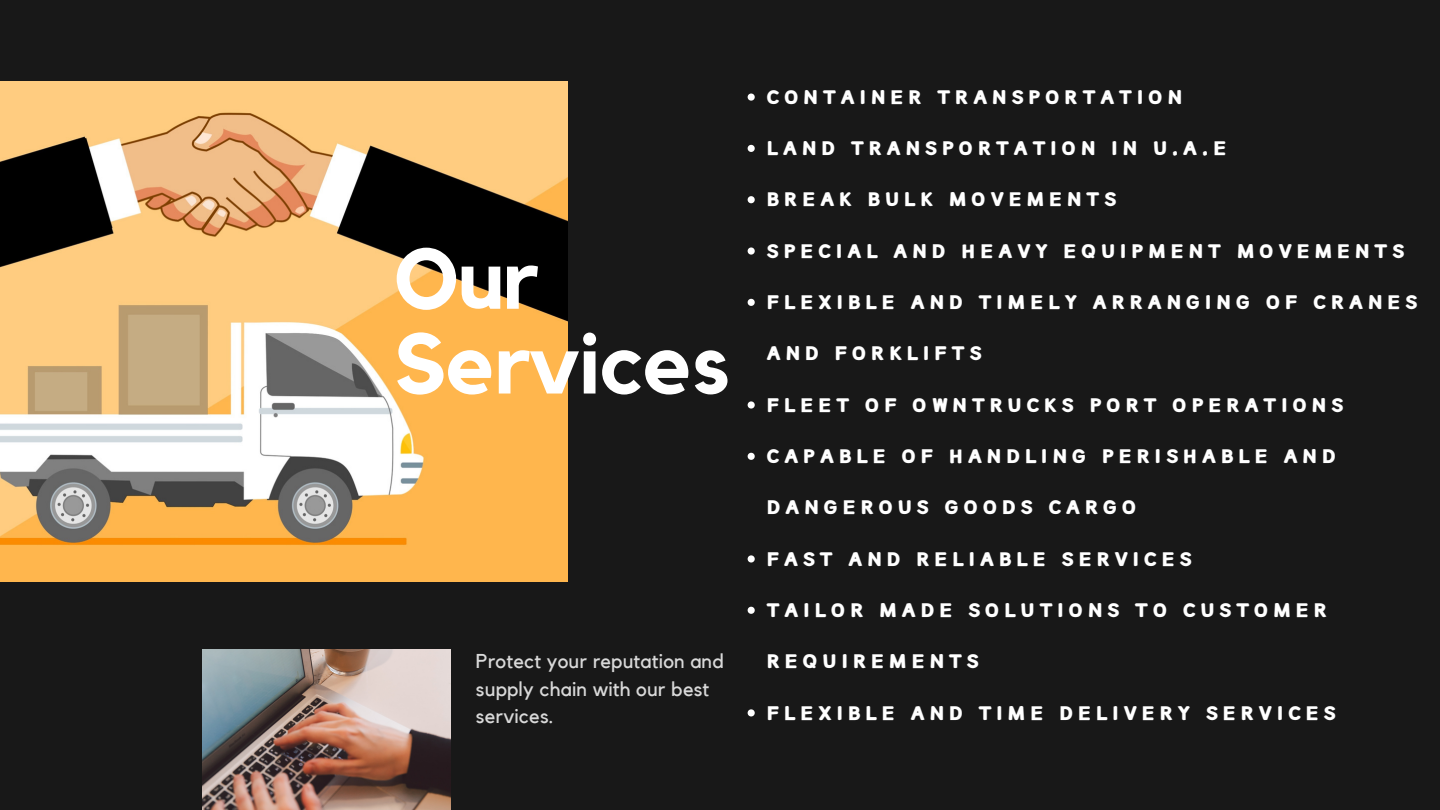
<style>
.page{position:relative;width:1440px;height:810px;background:#181818}
.page>*{position:absolute;margin:0;border:0;box-sizing:border-box;transform-origin:0 0}
.t1{font:700 85px/84.8px "Kollektif";letter-spacing:-.01em;color:#fff}
.t2{font:700 27.4px/51.3px "Shuneet";letter-spacing:.16em;color:#fff}
.t3{font:20px/27.8px "Kollektif";letter-spacing:.01em;color:#d9d9d9}
</style>
<div class="page">
<img style="left:0;top:81px;width:568px;height:500px">
<img style="left:202px;top:650px;width:249px;height:160px">
<svg style="left:748px;top:94px;width:7px;height:7px"></svg>
<svg style="left:748px;top:145px;width:7px;height:7px"></svg>
<svg style="left:748px;top:196px;width:7px;height:7px"></svg>
<svg style="left:748px;top:247px;width:7px;height:8px"></svg>
<svg style="left:748px;top:299px;width:7px;height:7px"></svg>
<svg style="left:748px;top:401px;width:7px;height:8px"></svg>
<svg style="left:748px;top:453px;width:7px;height:7px"></svg>
<svg style="left:748px;top:555px;width:7px;height:8px"></svg>
<svg style="left:748px;top:607px;width:7px;height:7px"></svg>
<svg style="left:748px;top:709px;width:7px;height:7px"></svg>
<h1 class="t1" style="left:394px;top:240px;width:337px">Our<br>Services</h1>
<p class="t3" style="left:476px;top:648px;width:250px">Protect your reputation and supply chain with our best services.</p>
<p class="t2" style="left:767px;top:71px;width:653px">CONTAINER TRANSPORTATION<br>LAND TRANSPORTATION IN U.A.E<br>BREAK BULK MOVEMENTS<br>SPECIAL AND HEAVY EQUIPMENT MOVEMENTS<br>FLEXIBLE AND TIMELY ARRANGING OF CRANES<br>AND FORKLIFTS<br>FLEET OF OWNTRUCKS PORT OPERATIONS<br>CAPABLE OF HANDLING PERISHABLE AND<br>DANGEROUS GOODS CARGO<br>FAST AND RELIABLE SERVICES<br>TAILOR MADE SOLUTIONS TO CUSTOMER<br>REQUIREMENTS<br>FLEXIBLE AND TIME DELIVERY SERVICES</p>
</div>
